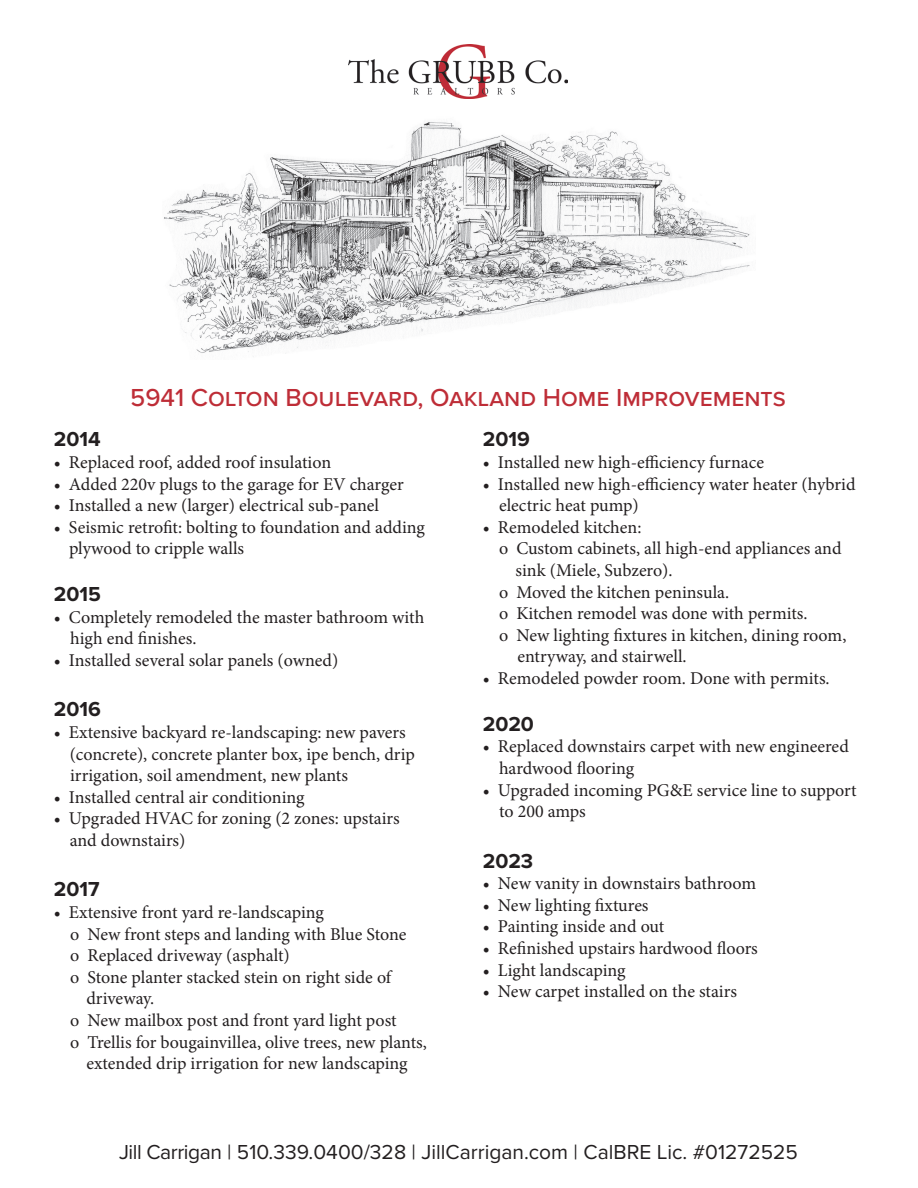
<style>
.page{position:relative;width:918px;height:1188px;background:#fff}
.page>*{position:absolute;margin:0;border:0;box-sizing:border-box;transform-origin:0 0}
.t1{font:500 25.5px "Proxima Nova";color:#be2d37}
.t2{font:21px "Proxima Nova";color:#231f20}
.t3{font:700 21px "Proxima Nova";color:#231f20}
.t4{font:18px/21.6px "Minion Pro";color:#231f20}
</style>
<div class="page">
<img style="left:164px;top:122px;width:586px;height:235px">
<img style="left:349px;top:44px;width:219px;height:55px">
<h1 class="t1" style="left:130px;top:379px;width:657px">5941 Colton Boulevard, Oakland Home Improvements</h1>
<p class="t3" style="left:54px;top:424px;width:48px">2014</p>
<p class="t4" style="left:54px;top:451px;width:279px">• Replaced roof, added roof insulation</p>
<p class="t4" style="left:54px;top:473px;width:351px">• Added 220v plugs to the garage for EV charger</p>
<p class="t4" style="left:54px;top:495px;width:327px">• Installed a new (larger) electrical sub-panel</p>
<p class="t4" style="left:69px;top:516px;width:357px;text-indent:-15px">• Seismic retrofit: bolting to foundation and adding plywood to cripple walls</p>
<p class="t3" style="left:54px;top:578px;width:49px">2015</p>
<p class="t4" style="left:70px;top:606px;width:356px;text-indent:-16px">• Completely remodeled the master bathroom with high end finishes.</p>
<p class="t4" style="left:54px;top:649px;width:286px">• Installed several solar panels (owned)</p>
<p class="t3" style="left:54px;top:694px;width:49px">2016</p>
<p class="t4" style="left:70px;top:721px;width:347px;text-indent:-16px">• Extensive backyard re-landscaping: new pavers (concrete), concrete planter box, ipe bench, drip irrigation, soil amendment, new plants</p>
<p class="t4" style="left:54px;top:786px;width:252px">• Installed central air conditioning</p>
<p class="t4" style="left:70px;top:808px;width:331px;text-indent:-16px">• Upgraded HVAC for zoning (2 zones: upstairs and downstairs)</p>
<p class="t3" style="left:54px;top:874px;width:47px">2017</p>
<p class="t4" style="left:54px;top:901px;width:272px">• Extensive front yard re-landscaping</p>
<p class="t4" style="left:70px;top:923px;width:338px">o New front steps and landing with Blue Stone</p>
<p class="t4" style="left:70px;top:945px;width:221px">o Replaced driveway (asphalt)</p>
<p class="t4" style="left:70px;top:966px;width:323px">o Stone planter stacked stein on right side of</p>
<p class="t4" style="left:86px;top:988px;width:69px">driveway.</p>
<p class="t4" style="left:70px;top:1009px;width:328px">o New mailbox post and front yard light post</p>
<p class="t4" style="left:70px;top:1031px;width:358px">o Trellis for bougainvillea, olive trees, new plants,</p>
<p class="t4" style="left:86px;top:1053px;width:323px">extended drip irrigation for new landscaping</p>
<p class="t3" style="left:483px;top:424px;width:49px">2019</p>
<p class="t4" style="left:483px;top:451px;width:283px">• Installed new high-efficiency furnace</p>
<p class="t4" style="left:499px;top:473px;width:358px;text-indent:-16px">• Installed new high-efficiency water heater (hybrid electric heat pump)</p>
<p class="t4" style="left:483px;top:516px;width:160px">• Remodeled kitchen:</p>
<p class="t4" style="left:499px;top:538px;width:344px">o Custom cabinets, all high-end appliances and</p>
<p class="t4" style="left:515px;top:559px;width:159px">sink (Miele, Subzero).</p>
<p class="t4" style="left:499px;top:581px;width:232px">o Moved the kitchen peninsula.</p>
<p class="t4" style="left:499px;top:603px;width:310px">o Kitchen remodel was done with permits.</p>
<p class="t4" style="left:499px;top:624px;width:349px">o New lighting fixtures in kitchen, dining room,</p>
<p class="t4" style="left:517px;top:646px;width:171px">entryway, and stairwell.</p>
<p class="t4" style="left:483px;top:667px;width:348px">• Remodeled powder room. Done with permits.</p>
<p class="t3" style="left:483px;top:708px;width:53px">2020</p>
<p class="t4" style="left:499px;top:736px;width:351px;text-indent:-16px">• Replaced downstairs carpet with new engineered hardwood flooring</p>
<p class="t4" style="left:499px;top:779px;width:359px;text-indent:-16px">• Upgraded incoming PG&amp;E service line to support to 200 amps</p>
<p class="t3" style="left:483px;top:845px;width:52px">2023</p>
<p class="t4" style="left:483px;top:873px;width:275px">• New vanity in downstairs bathroom</p>
<p class="t4" style="left:483px;top:894px;width:167px">• New lighting fixtures</p>
<p class="t4" style="left:483px;top:916px;width:183px">• Painting inside and out</p>
<p class="t4" style="left:483px;top:937px;width:277px">• Refinished upstairs hardwood floors</p>
<p class="t4" style="left:483px;top:959px;width:144px">• Light landscaping</p>
<p class="t4" style="left:483px;top:981px;width:256px">• New carpet installed on the stairs</p>
<p class="t2" style="left:119px;top:1136px;width:680px">Jill Carrigan | 510.339.0400/328 | JillCarrigan.com | CalBRE Lic. #01272525</p>
</div>
